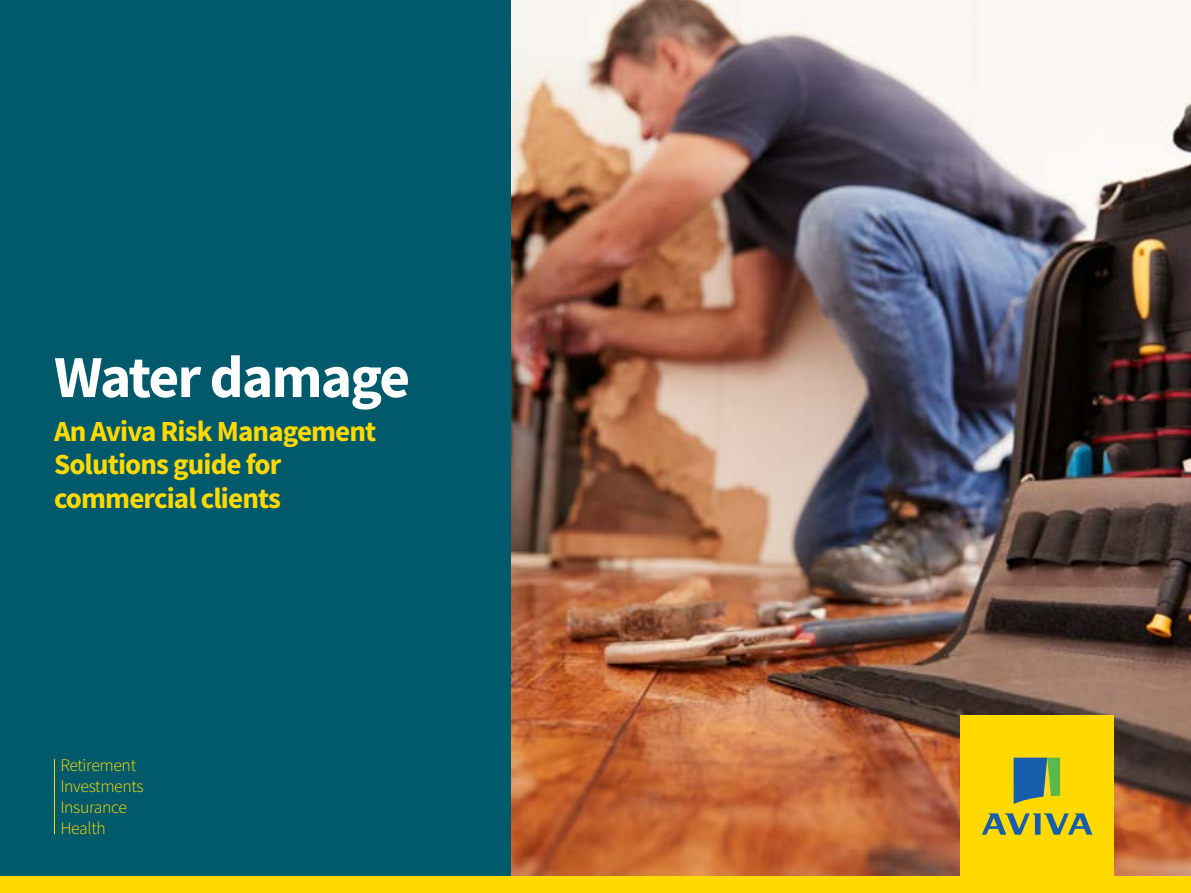
<style>
.page{position:relative;width:1191px;height:893px;background:#fff}
.page>*{position:absolute;margin:0;border:0;box-sizing:border-box;transform-origin:0 0}
.t1{font:700 59.55px "Source Sans Pro";letter-spacing:-.03em;color:#fff}
.t2{font:700 29.1px/33.2px "Source Sans Pro";letter-spacing:-.03em;color:#ffd900}
.t3{font:300 17.7px/21.1px "Source Sans Pro";letter-spacing:-.02em;color:#ffd900}
</style>
<div class="page">
<img style="left:510px;top:0;width:681px;height:877px">
<div style="left:0;top:0;width:510px;height:893px;background:#005a6c"></div>
<hr style="left:54px;top:759px;width:1px;height:75px;background:#ffd900">
<div style="left:0;top:877px;width:1191px;height:16px;background:#ffd900"></div>
<div style="left:960px;top:715px;width:154px;height:162px;background:#ffd900"></div>
<svg style="left:1013px;top:758px;width:47px;height:46px;background:#518778"></svg>
<svg style="left:982px;top:813px;width:110px;height:22px"></svg>
<h1 class="t1" style="left:54px;top:337px;width:357px">Water damage</h1>
<p class="t2" style="left:54px;top:415px;width:324px">An Aviva Risk Management<br>Solutions guide for commercial clients</p>
<p class="t3" style="left:60px;top:754px;width:85px">Retirement<br>Investments<br>Insurance<br>Health</p>
</div>
